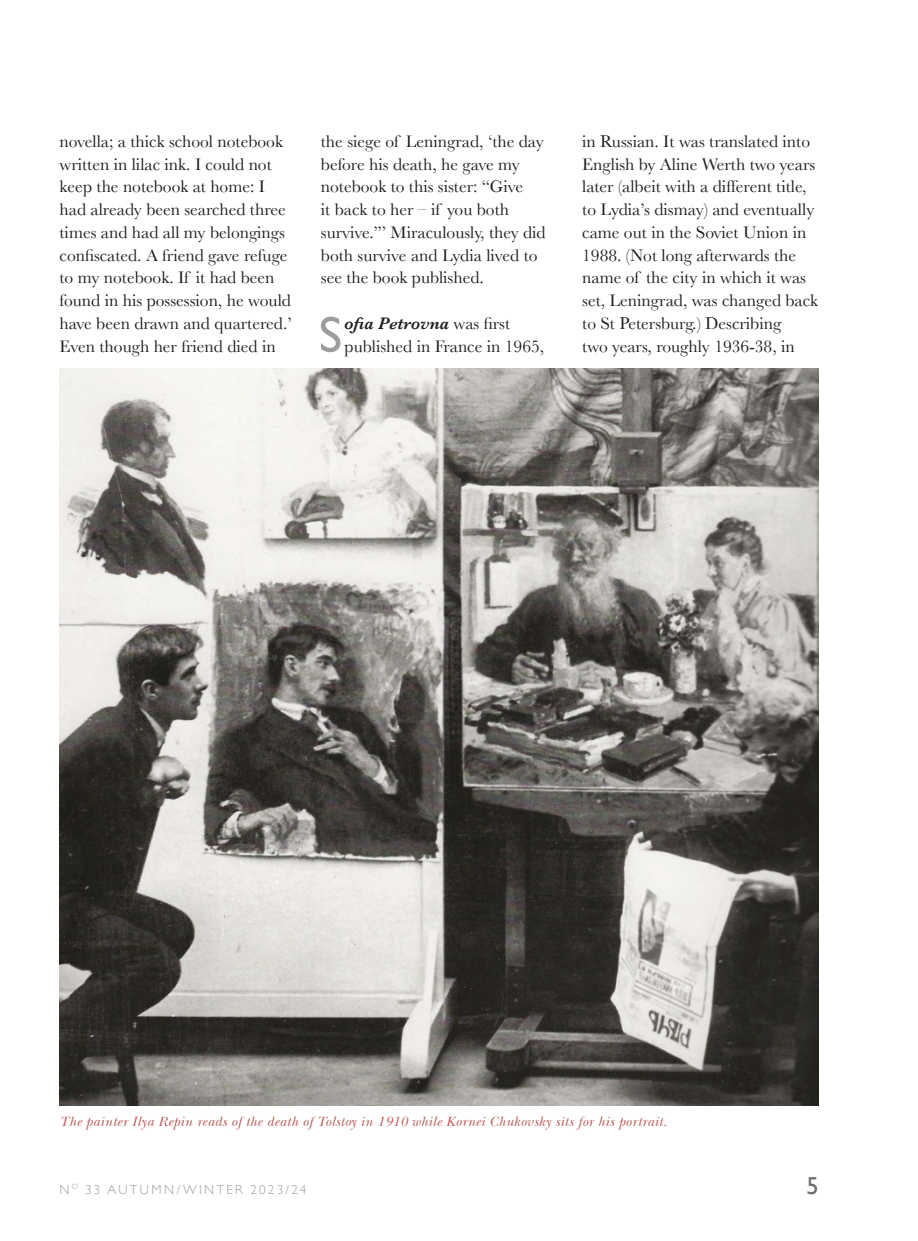
<style>
.page{position:relative;width:918px;height:1241px;background:#fff}
.page>*{position:absolute;margin:0;border:0;box-sizing:border-box;transform-origin:0 0}
.t1{font:50.93px "Gill Sans";color:#9d9d9c}
.t2{font:24.5px "Gill Sans";color:#706f6f}
.t3{font:17.5px/22.8px "Baskerville";color:#1d1d1b}
.t4{font:italic 14px "New Baskerville ITC Pro";letter-spacing:.025em;color:#b85c58}
.t5{font:300 13.12px "Gill Sans";letter-spacing:.18em;color:#9d9d9c}
.s1{font-weight:600;font-style:italic}
</style>
<div class="page">
<img style="left:60px;top:368px;width:759px;height:737px">
<p class="t3" style="left:60px;top:130px;width:234px">novella; a thick school notebook written in lilac ink. I could not keep the notebook at home: I had already been searched three times and had all my belongings confiscated. A friend gave refuge to my notebook. If it had been found in his possession, he would have been drawn and quartered.’<br>Even though her friend died in</p>
<p class="t3" style="left:321px;top:130px;width:226px">the siege of Leningrad, ‘the day before his death, he gave my notebook to this sister: “Give<br>it back to her – if you both survive.”’ Miraculously, they did both survive and Lydia lived to see the book published.</p>
<h1 class="t1" style="left:319px;top:304px;width:25px">S</h1>
<p class="t3" style="left:345px;top:312px;width:201px"><span class="s1">ofia Petrovna</span> was first published in France in 1965,</p>
<p class="t3" style="left:582px;top:130px;width:238px">in Russian. It was translated into<br>English by Aline Werth two years later (albeit with a different title, to Lydia’s dismay) and eventually came out in the Soviet Union in<br>1988. (Not long afterwards the name of the city in which it was set, Leningrad, was changed back to St Petersburg.) Describing<br>two years, roughly 1936-38, in</p>
<p class="t4" style="left:60px;top:1112px;width:609px">The painter Ilya Repin reads of the death of Tolstoy in 1910 while Kornei Chukovsky sits for his portrait.</p>
<p class="t5" style="left:60px;top:1178px;width:248px">N <sup>O</sup> 33 AUTUMN/WINTER 2023/24</p>
<h2 class="t2" style="left:806px;top:1171px;width:14px">5</h2>
</div>
